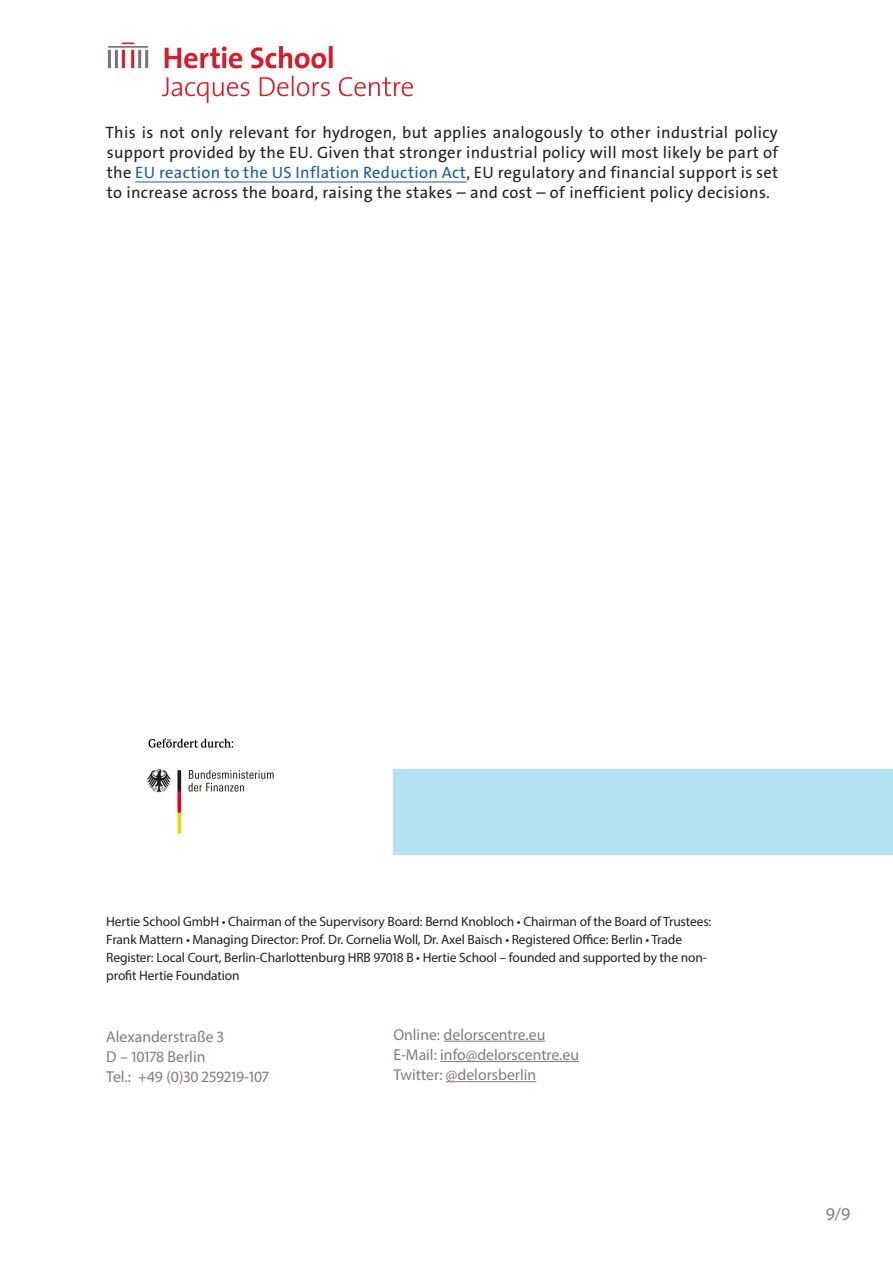
<style>
.page{position:relative;width:893px;height:1263px;background:#fff}
.page>*{position:absolute;margin:0;border:0;box-sizing:border-box;transform-origin:0 0}
.t1{font:18px "Myriad Pro";color:#867b76}
.Fliesstext_grau{font:16.5px/20.2px "The Sans B W5 Plain";letter-spacing:.02em;color:#231f20;text-align:justify}
.t2{font:15.75px "Myriad Pro";color:#867b76}
.Kleintext{font:13.5px/18px "Myriad Pro";letter-spacing:-.01em;color:#231f20}
.s1{color:#175d9e}
</style>
<div class="page">
<hr style="left:115px;top:50px;width:3px;height:18px;background:#7d726d">
<hr style="left:108px;top:50px;width:3px;height:18px;background:#7d726d">
<hr style="left:108px;top:46px;width:40px;height:2px;background:#7d726d">
<svg style="left:122px;top:43px;width:291px;height:60px"></svg>
<hr style="left:444px;top:1041px;width:101px;height:1px;background:#867b76">
<hr style="left:440px;top:1061px;width:139px;height:1px;background:#867b76">
<hr style="left:446px;top:1081px;width:90px;height:1px;background:#867b76">
<div style="left:393px;top:770px;width:500px;height:85px;background:#b4e2f0"></div>
<img style="left:147px;top:738px;width:127px;height:96px">
<hr style="left:135px;top:182px;width:331px;height:1px;background:#175d9e">
<p class="Fliesstext_grau" style="left:105px;top:122px;width:674px">This is not only relevant for hydrogen, but applies analogously to other industrial policy support provided by the EU. Given that stronger industrial policy will most likely be part of the <span class="s1">EU reaction to the US Inflation Reduction Act</span>, EU regulatory and financial support is set to increase across the board, raising the stakes – and cost – of inefficient policy decisions.</p>
<p class="Kleintext" style="left:106px;top:912px;width:606px">Hertie School GmbH • Chairman of the Supervisory Board: Bernd Knobloch • Chairman of the Board of Trustees:<br>Frank Mattern • Managing Director: Prof. Dr. Cornelia Woll, Dr. Axel Baisch • Registered Office: Berlin • Trade Register: Local Court, Berlin-Charlottenburg HRB 97018 B • Hertie School – founded and supported by the non&shy;profit Hertie Foundation</p>
<p class="t2" style="left:106px;top:1027px;width:119px">Alexanderstraße 3</p>
<p class="t2" style="left:106px;top:1047px;width:101px">D – 10178 Berlin</p>
<p class="t2" style="left:106px;top:1067px;width:164px">Tel.: +49 (0)30 259219-107</p>
<p class="t2" style="left:393px;top:1025px;width:154px">Online: delorscentre.eu</p>
<p class="t2" style="left:393px;top:1045px;width:187px">E-Mail: info@delorscentre.eu</p>
<p class="t2" style="left:393px;top:1065px;width:144px">Twitter: @delorsberlin</p>
<p class="t1" style="left:826px;top:1203px;width:26px">9/9</p>
</div>
